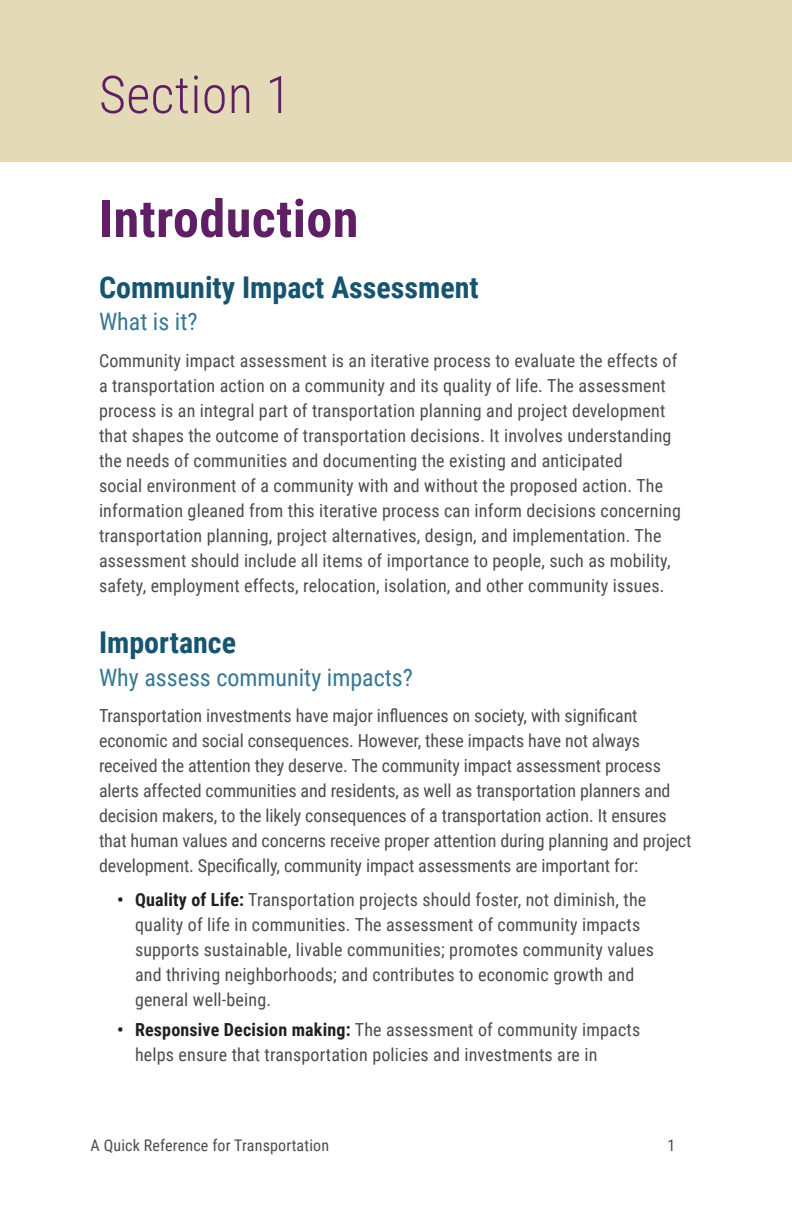
<style>
.page{position:relative;width:792px;height:1224px;background:#fff}
.page>*{position:absolute;margin:0;border:0;box-sizing:border-box;transform-origin:0 0}
.Section_title{font:700 52px "Roboto Condensed";letter-spacing:.01em;color:#5e1f64}
.Section_title-2{font:300 52px "Roboto Condensed";letter-spacing:.01em;color:#5e1f64}
.t1{font:700 30px "Roboto Condensed";color:#165470}
.subheader{font:24px "Roboto Condensed";color:#377792}
.Body{font:18px/25px "Roboto Condensed";letter-spacing:.01em;color:#4b4c4d}
.t2{font:16px "Roboto Condensed";letter-spacing:.01em;color:#4b4c4d}
.s1{font-weight:700;color:#231f20}
</style>
<div class="page">
<div style="left:0;top:0;width:792px;height:162px;background:#e5dab7"></div>
<p class="Section_title-2" style="left:99px;top:58px;width:193px">Section 1</p>
<p class="Section_title" style="left:99px;top:182px;width:261px">Introduction</p>
<p class="t1" style="left:99px;top:266px;width:381px">Community Impact Assessment</p>
<p class="subheader" style="left:99px;top:305px;width:100px">What is it?</p>
<p class="Body" style="left:99px;top:348px;width:583px">Community impact assessment is an iterative process to evaluate the effects of a transportation action on a community and its quality of life. The assessment process is an integral part of transportation planning and project development that shapes the outcome of transportation decisions. It involves understanding the needs of communities and documenting the existing and anticipated<br>social environment of a community with and without the proposed action. The information gleaned from this iterative process can inform decisions concerning transportation planning, project alternatives, design, and implementation. The assessment should include all items of importance to people, such as mobility, safety, employment effects, relocation, isolation, and other community issues.</p>
<p class="t1" style="left:99px;top:622px;width:139px">Importance</p>
<p class="subheader" style="left:99px;top:660px;width:316px">Why assess community impacts?</p>
<p class="Body" style="left:99px;top:703px;width:594px">Transportation investments have major influences on society, with significant economic and social consequences. However, these impacts have not always received the attention they deserve. The community impact assessment process alerts affected communities and residents, as well as transportation planners and decision makers, to the likely consequences of a transportation action. It ensures that human values and concerns receive proper attention during planning and project development. Specifically, community impact assessments are important for:</p>
<p class="Body" style="left:135px;top:887px;width:520px;text-indent:-18px"><span class="s1">• Quality of Life:</span> Transportation projects should foster, not diminish, the quality of life in communities. The assessment of community impacts supports sustainable, livable communities; promotes community values and thriving neighborhoods; and contributes to economic growth and general well-being.</p>
<p class="Body" style="left:135px;top:1016px;width:507px;text-indent:-18px"><span class="s1">• Responsive Decision making:</span> The assessment of community impacts helps ensure that transportation policies and investments are in</p>
<p class="t2" style="left:90px;top:1134px;width:240px">A Quick Reference for Transportation</p>
<p class="t2" style="left:667px;top:1134px;width:9px">1</p>
</div>
